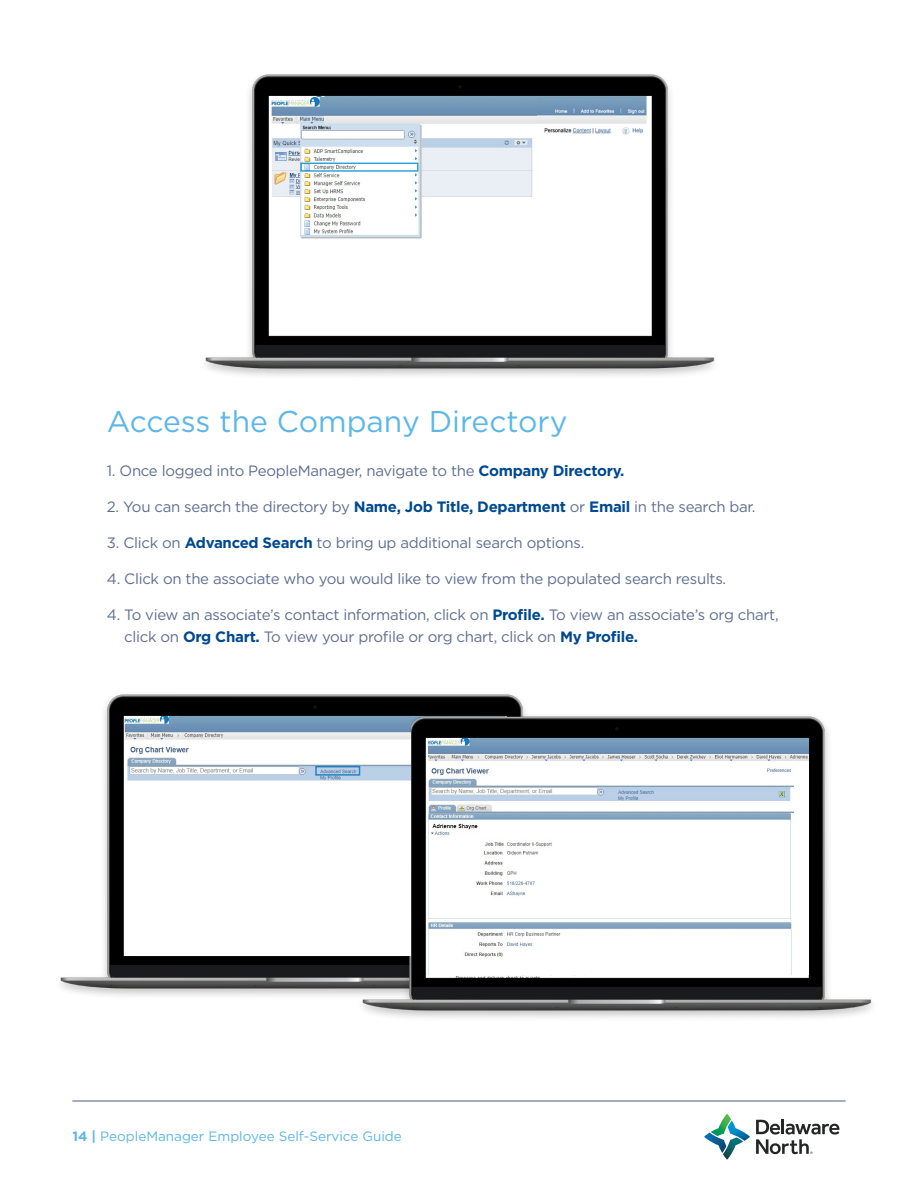
<style>
.page{position:relative;width:918px;height:1188px;background:#fff}
.page>*{position:absolute;margin:0;border:0;box-sizing:border-box;transform-origin:0 0}
.t1{font:30px "Gotham";color:#5cb7e7}
.t2{font:15px/22.5px "Gotham";letter-spacing:-.02em;color:#5f6e90}
.t3{font:13.5px "Gotham";color:#5cb7e7}
.s1{font-weight:700;color:#004990}
.s2{font-weight:700}
</style>
<div class="page">
<svg style="left:756px;top:1120px;width:83px;height:34px"></svg>
<svg style="left:704px;top:1114px;width:46px;height:46px"></svg>
<hr style="left:72px;top:1100px;width:774px;height:2px;background:#5f6e90">
<img style="left:60px;top:694px;width:465px;height:302px">
<img style="left:356px;top:714px;width:516px;height:304px">
<img style="left:205px;top:74px;width:510px;height:302px">
<img style="left:270px;top:97px;width:267px;height:150px">
<div style="left:300px;top:163px;width:118px;height:9px;border:2px solid #30a5dc"></div>
<div style="left:124px;top:717px;width:286px;height:239px;background:#fff"></div>
<img style="left:124px;top:717px;width:286px;height:64px">
<img style="left:429px;top:738px;width:379px;height:236px">
<div style="left:315px;top:766px;width:45px;height:10px;border:2px solid #30a5dc"></div>
<h1 class="t1" style="left:107px;top:402px;width:462px">Access the Company Directory</h1>
<p class="t2" style="left:107px;top:459px;width:519px">1. Once logged into PeopleManager, navigate to the <span class="s1">Company Directory.</span></p>
<p class="t2" style="left:107px;top:495px;width:650px">2. You can search the directory by <span class="s1">Name, Job Title, Department</span> or <span class="s1">Email</span> in the search bar.</p>
<p class="t2" style="left:107px;top:531px;width:479px">3. Click on <span class="s1">Advanced Search</span> to bring up additional search options.</p>
<p class="t2" style="left:107px;top:567px;width:621px">4. Click on the associate who you would like to view from the populated search results.</p>
<p class="t2" style="left:124px;top:603px;width:656px;text-indent:-17px">4. To view an associate’s contact information, click on <span class="s1">Profile.</span> To view an associate’s org chart, click on <span class="s1">Org Chart.</span> To view your profile or org chart, click on <span class="s1">My Profile.</span></p>
<p class="t3" style="left:72px;top:1127px;width:331px"><span class="s2">14 |</span> PeopleManager Employee Self-Service Guide</p>
</div>
